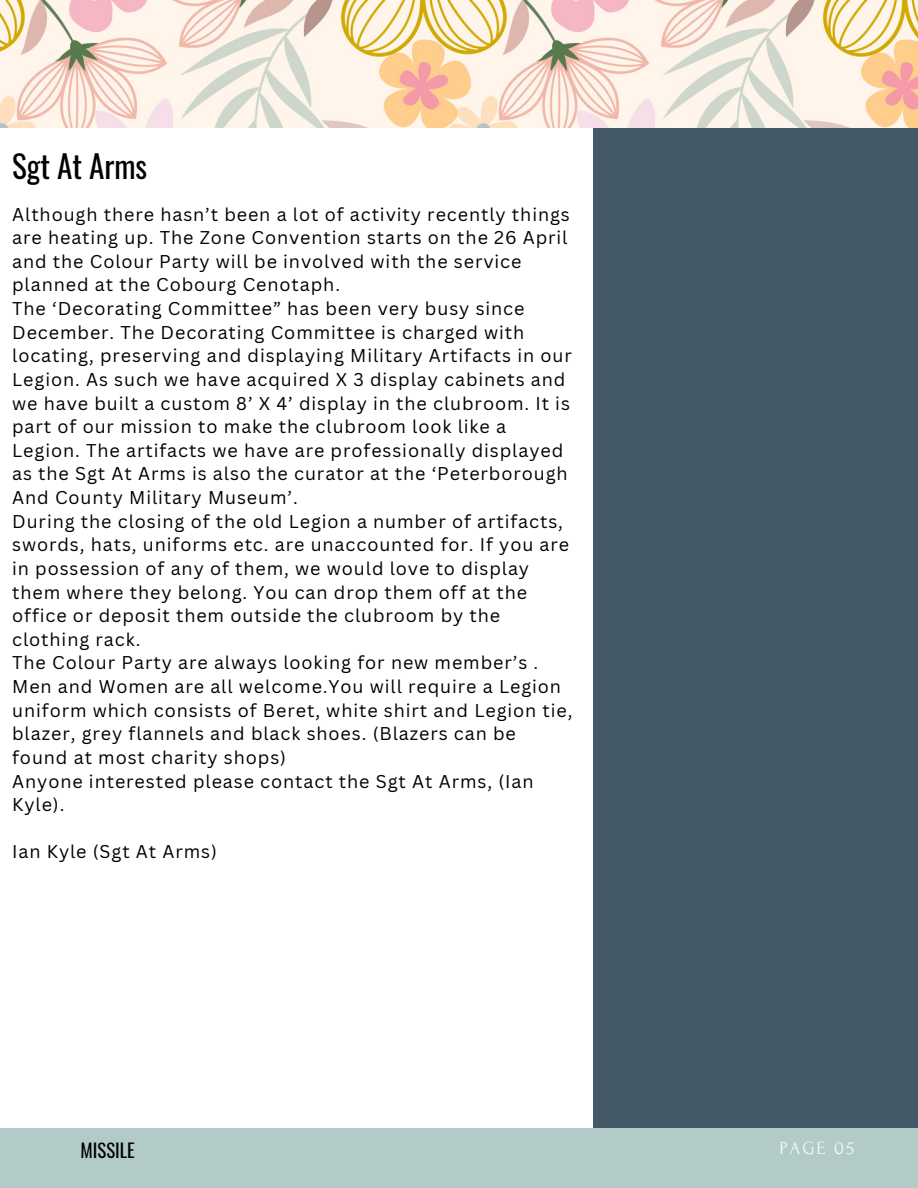
<style>
.page{position:relative;width:918px;height:1188px;background:#fff}
.page>*{position:absolute;margin:0;border:0;box-sizing:border-box;transform-origin:0 0}
.t1{font:31.2px "Oswald";color:#000}
.t2{font:18.75px "Oswald";color:#000}
.t3{font:18.6px "Forum";letter-spacing:.1em;color:#fafafa}
.t4{font:18px/23.7px "Canva Sans";letter-spacing:.05em;color:#000}
</style>
<div class="page">
<div style="left:594px;top:104px;width:324px;height:1084px;background:#435967"></div>
<div style="left:0;top:1128px;width:918px;height:60px;background:#b2cbc9"></div>
<img style="left:0;top:0;width:918px;height:127px">
<h1 class="t1" style="left:12px;top:141px;width:137px">Sgt At Arms</h1>
<p class="t4" style="left:12px;top:202px;width:562px">Although there hasn’t been a lot of activity recently things are heating up. The Zone Convention starts on the 26 April and the Colour Party will be involved with the service planned at the Cobourg Cenotaph.<br>The ‘Decorating Committee” has been very busy since December. The Decorating Committee is charged with locating, preserving and displaying Military Artifacts in our Legion. As such we have acquired X 3 display cabinets and we have built a custom 8’ X 4’ display in the clubroom. It is part of our mission to make the clubroom look like a Legion. The artifacts we have are professionally displayed as the Sgt At Arms is also the curator at the ‘Peterborough And County Military Museum’.<br>During the closing of the old Legion a number of artifacts, swords, hats, uniforms etc. are unaccounted for. If you are in possession of any of them, we would love to display them where they belong. You can drop them off at the office or deposit them outside the clubroom by the clothing rack.<br>The Colour Party are always looking for new member’s .<br>Men and Women are all welcome.You will require a Legion uniform which consists of Beret, white shirt and Legion tie, blazer, grey flannels and black shoes. (Blazers can be found at most charity shops)<br>Anyone interested please contact the Sgt At Arms, (Ian Kyle).</p>
<p class="t4" style="left:12px;top:840px;width:206px">Ian Kyle (Sgt At Arms)</p>
<p class="t2" style="left:81px;top:1136px;width:56px">MISSILE</p>
<p class="t3" style="left:779px;top:1138px;width:76px">PAGE 05</p>
</div>
